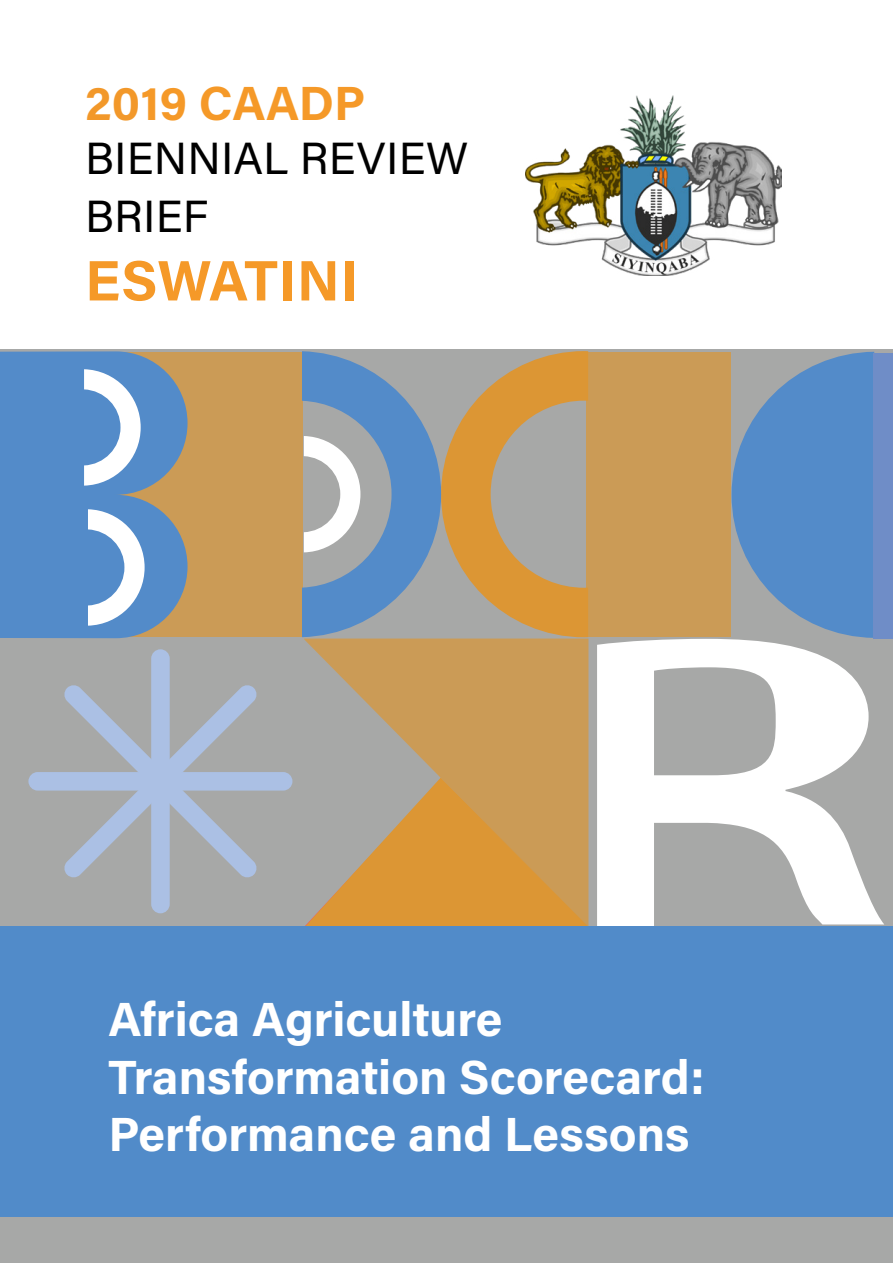
<style>
.page{position:relative;width:893px;height:1263px;background:#fff}
.page>*{position:absolute;margin:0;border:0;box-sizing:border-box;transform-origin:0 0}
.t1{font:700 57px "Acumin Pro";letter-spacing:.01em;color:#f59928}
.t2{font:700 48px/57.6px "Acumin Pro";color:#fff}
.t3{font:700 48px "Acumin Pro";color:#f59928}
.t4{font:45px/57.6px "Acumin Pro";letter-spacing:.005em;color:#000}
.s1{color:#f2982a}
</style>
<div class="page">
<div style="left:0;top:349px;width:893px;height:914px;background:#a7a8a7"></div>
<div style="left:18px;top:352px;width:285px;height:284px;background:#cb9b56"></div>
<svg style="left:732px;top:352px;width:142px;height:286px"></svg>
<svg style="left:0;top:351px;width:188px;height:287px;background:#608cbc"></svg>
<svg style="left:302px;top:351px;width:286px;height:286px"></svg>
<svg style="left:84px;top:369px;width:57px;height:117px;background:#a0bee1"></svg>
<svg style="left:88px;top:509px;width:57px;height:117px;background:#a0bee1"></svg>
<svg style="left:304px;top:638px;width:284px;height:140px;fill:#cb9b56"></svg>
<div style="left:586px;top:352px;width:144px;height:284px;background:#cb9b56"></div>
<svg style="left:305px;top:778px;width:284px;height:148px"></svg>
<div style="left:151px;top:649px;width:19px;height:264px;background:#abc0e4;border-radius:9px"></div>
<div style="left:28px;top:772px;width:264px;height:18px;background:#abc0e4;border-radius:9px"></div>
<svg style="left:63px;top:684px;width:194px;height:194px"></svg>
<div style="left:873px;top:353px;width:20px;height:286px;background:#6f8dc7"></div>
<svg style="left:597px;top:639px;width:287px;height:287px;fill:#fff"></svg>
<div style="left:0;top:926px;width:893px;height:291px;background:#518bc9"></div>
<img style="left:525px;top:96px;width:257px;height:180px">
<p class="t3" style="left:85px;top:70px;width:282px"><span class="s1">20</span>19 CAADP</p>
<p class="t4" style="left:85px;top:128px;width:385px">BIENNIAL REVIEW<br>BRIEF</p>
<p class="t1" style="left:85px;top:240px;width:275px">ESWATINI</p>
<p class="t2" style="left:108px;top:988px;width:598px">Africa Agriculture<br>Transformation Scorecard:<br>Performance and Lessons</p>
</div>
